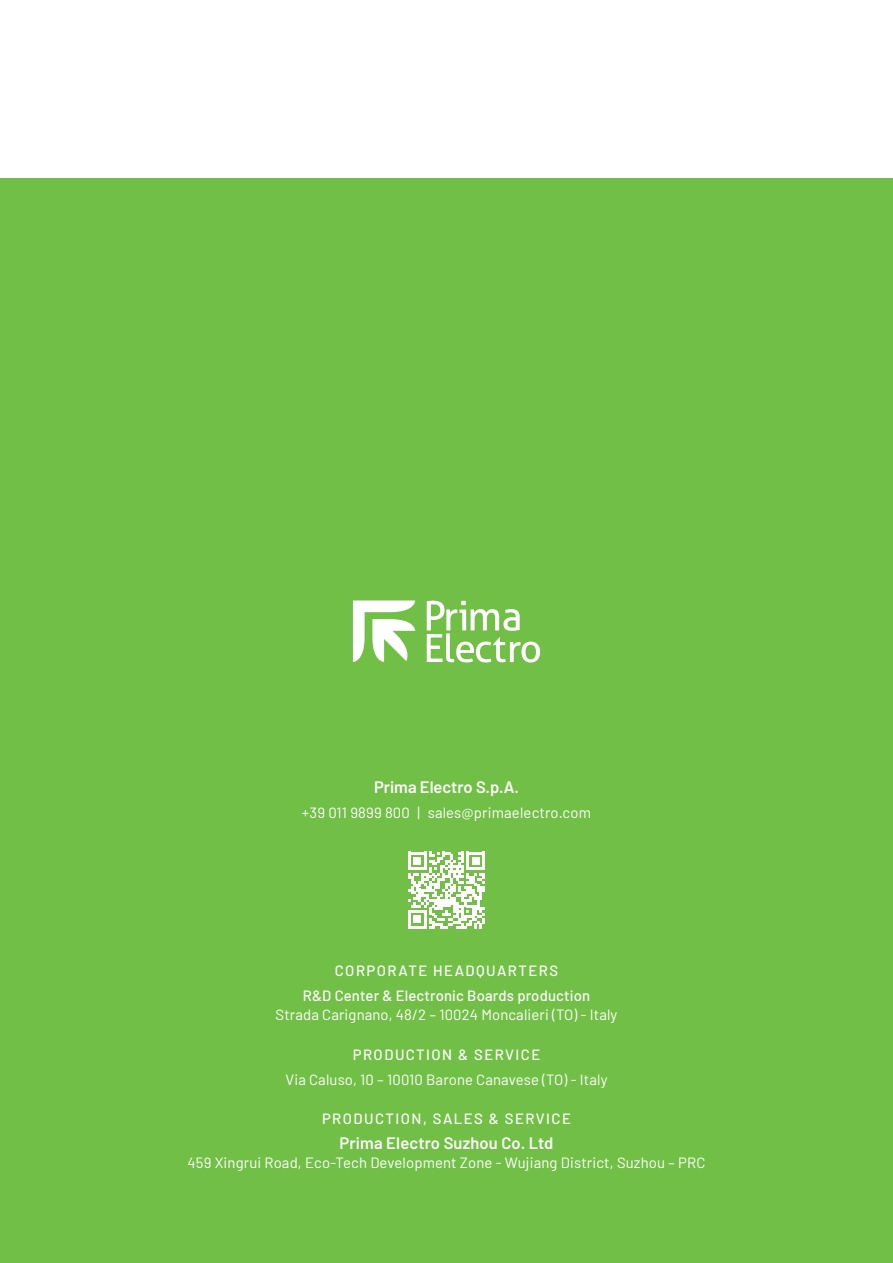
<style>
.page{position:relative;width:893px;height:1263px;background:#fff}
.page>*{position:absolute;margin:0;border:0;box-sizing:border-box;transform-origin:0 0}
.t1{font:600 16.5px "Barlow";letter-spacing:.01em;color:#fff}
.t2{font:14.85px "Barlow";letter-spacing:.01em;color:#fff}
.t3{font:500 14.85px/24.5px "Barlow";letter-spacing:.01em;color:#fff;text-align:center}
.t4{font:500 14.85px "Barlow";letter-spacing:.1em;color:#fff}
</style>
<div class="page">
<div style="left:0;top:178px;width:893px;height:1085px;background:#72bf47"></div>
<svg style="left:353px;top:600px;width:62px;height:62px"></svg>
<svg style="left:427px;top:601px;width:113px;height:61px"></svg>
<svg style="left:408px;top:852px;width:77px;height:77px"></svg>
<p class="t1" style="left:374px;top:775px;width:146px">Prima Electro S.p.A.</p>
<p class="t2" style="left:302px;top:802px;width:290px">+39 011 9899 800 | sales@primaelectro.com</p>
<p class="t3" style="left:303px;top:957px;width:289px">CORPORATE HEADQUARTERS<br>R&amp;D Center &amp; Electronic Boards production</p>
<p class="t2" style="left:276px;top:1004px;width:343px">Strada Carignano, 48/2 – 10024 Moncalieri (TO) - Italy</p>
<p class="t4" style="left:353px;top:1044px;width:189px">PRODUCTION &amp; SERVICE</p>
<p class="t2" style="left:286px;top:1068px;width:323px">Via Caluso, 10 – 10010 Barone Canavese (TO) - Italy</p>
<p class="t4" style="left:322px;top:1108px;width:251px">PRODUCTION, SALES &amp; SERVICE</p>
<p class="t1" style="left:339px;top:1130px;width:216px">Prima Electro Suzhou Co. Ltd</p>
<p class="t2" style="left:188px;top:1152px;width:519px">459 Xingrui Road, Eco-Tech Development Zone - Wujiang District, Suzhou – PRC</p>
</div>
